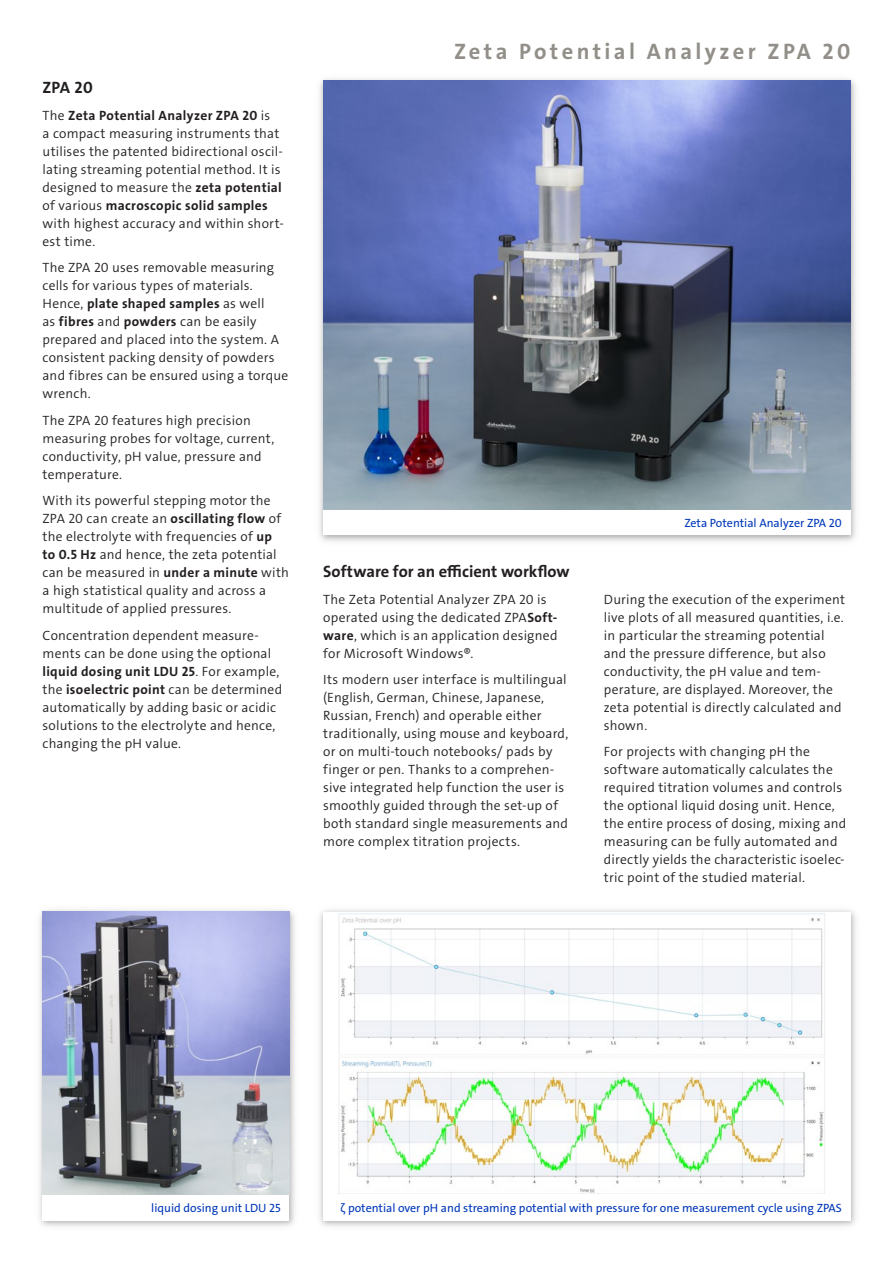
<style>
.page{position:relative;width:893px;height:1263px;background:#fff}
.page>*{position:absolute;margin:0;border:0;box-sizing:border-box;transform-origin:0 0}
.SubHeading_GB{font:22.5px "The Sans LP7 Bld";letter-spacing:.15em;color:#928f89}
.Text_GB{font:16.5px "The Sans LP7 Bld";color:#231f20}
.Text_GB-2{font:13.5px/18px "The Sans LP4 Se Lig";letter-spacing:.015em;color:#231f20}
.Caption_GB{font:12px "The Sans LP5 Plain";color:#0038ba}
.s1{font-family:"The Sans LP7 Bld"}
</style>
<div class="page">
<div style="left:318px;top:77px;width:539px;height:465px;background:#231f20;opacity:.26"></div>
<div style="left:323px;top:81px;width:527px;height:454px;background:#fff"></div>
<img style="left:323px;top:81px;width:527px;height:428px">
<div style="left:318px;top:908px;width:539px;height:319px;background:#231f20;opacity:.26"></div>
<div style="left:323px;top:912px;width:527px;height:308px;background:#fff"></div>
<img style="left:338px;top:913px;width:487px;height:281px">
<div style="left:38px;top:908px;width:258px;height:319px;background:#231f20;opacity:.26"></div>
<div style="left:43px;top:912px;width:246px;height:308px;background:#fff"></div>
<img style="left:43px;top:912px;width:246px;height:282px">
<p class="Text_GB" style="left:43px;top:77px;width:52px">ZPA 20</p>
<p class="Text_GB-2" style="left:43px;top:106px;width:243px">The <span class="s1">Zeta Potential Analyzer ZPA 20</span> is<br>a compact measuring instruments that utilises the patented bidirectional oscil&shy;lating streaming potential method. It is designed to measure the <span class="s1">zeta potential </span>of various <span class="s1">macroscopic solid samples </span>with highest accuracy and within short&shy;est time.</p>
<p class="Text_GB-2" style="left:43px;top:259px;width:247px">The ZPA 20 uses removable measuring cells for various types of materials.<br>Hence, <span class="s1">plate shaped samples</span> as well<br>as <span class="s1">fibres</span> and <span class="s1">powders</span> can be easily prepared and placed into the system. A consistent packing density of powders and fibres can be ensured using a torque wrench.</p>
<p class="Text_GB-2" style="left:43px;top:411px;width:233px">The ZPA 20 features high precision measuring probes for voltage, current, conductivity, pH value, pressure and temperature.</p>
<p class="Text_GB-2" style="left:43px;top:492px;width:248px">With its powerful stepping motor the ZPA 20 can create an <span class="s1">oscillating flow</span> of the electrolyte with frequencies of <span class="s1">up<br>to 0.5 Hz</span> and hence, the zeta potential can be measured in <span class="s1">under a minute</span> with a high statistical quality and across a multitude of applied pressures.</p>
<p class="Text_GB-2" style="left:43px;top:626px;width:241px">Concentration dependent measure&shy;ments can be done using the optional <span class="s1">liquid dosing unit LDU 25</span>. For example, the <span class="s1">isoelectric point</span> can be determined automatically by adding basic or acidic solutions to the electrolyte and hence, changing the pH value.</p>
<p class="SubHeading_GB" style="left:454px;top:37px;width:398px">Zeta Potential Analyzer ZPA 20</p>
<p class="Text_GB" style="left:323px;top:561px;width:248px">Software for an efficient workflow</p>
<p class="Text_GB-2" style="left:323px;top:590px;width:236px">The Zeta Potential Analyzer ZPA 20 is operated using the dedicated ZPA<span class="s1">Soft&shy;ware</span>, which is an application designed for Microsoft Windows®.</p>
<p class="Text_GB-2" style="left:323px;top:671px;width:247px">Its modern user interface is multilingual (English, German, Chinese, Japanese, Russian, French) and operable either traditionally, using mouse and keyboard, or on multi-touch notebooks/ pads by finger or pen. Thanks to a comprehen&shy;sive integrated help function the user is smoothly guided through the set-up of both standard single measurements and more complex titration projects.</p>
<p class="Caption_GB" style="left:684px;top:515px;width:159px">Zeta Potential Analyzer ZPA 20</p>
<p class="Text_GB-2" style="left:604px;top:590px;width:243px">During the execution of the experiment live plots of all measured quantities, i.e. in particular the streaming potential and the pressure difference, but also conductivity, the pH value and tem&shy;perature, are displayed. Moreover, the zeta potential is directly calculated and shown.</p>
<p class="Text_GB-2" style="left:604px;top:743px;width:244px">For projects with changing pH the software automatically calculates the required titration volumes and controls the optional liquid dosing unit. Hence, the entire process of dosing, mixing and measuring can be fully automated and directly yields the characteristic isoelec&shy;tric point of the studied material.</p>
<p class="Caption_GB" style="left:151px;top:1200px;width:131px">liquid dosing unit LDU 25</p>
<p class="Caption_GB" style="left:340px;top:1200px;width:503px">ζ potential over pH and streaming potential with pressure for one measurement cycle using ZPAS</p>
</div>
